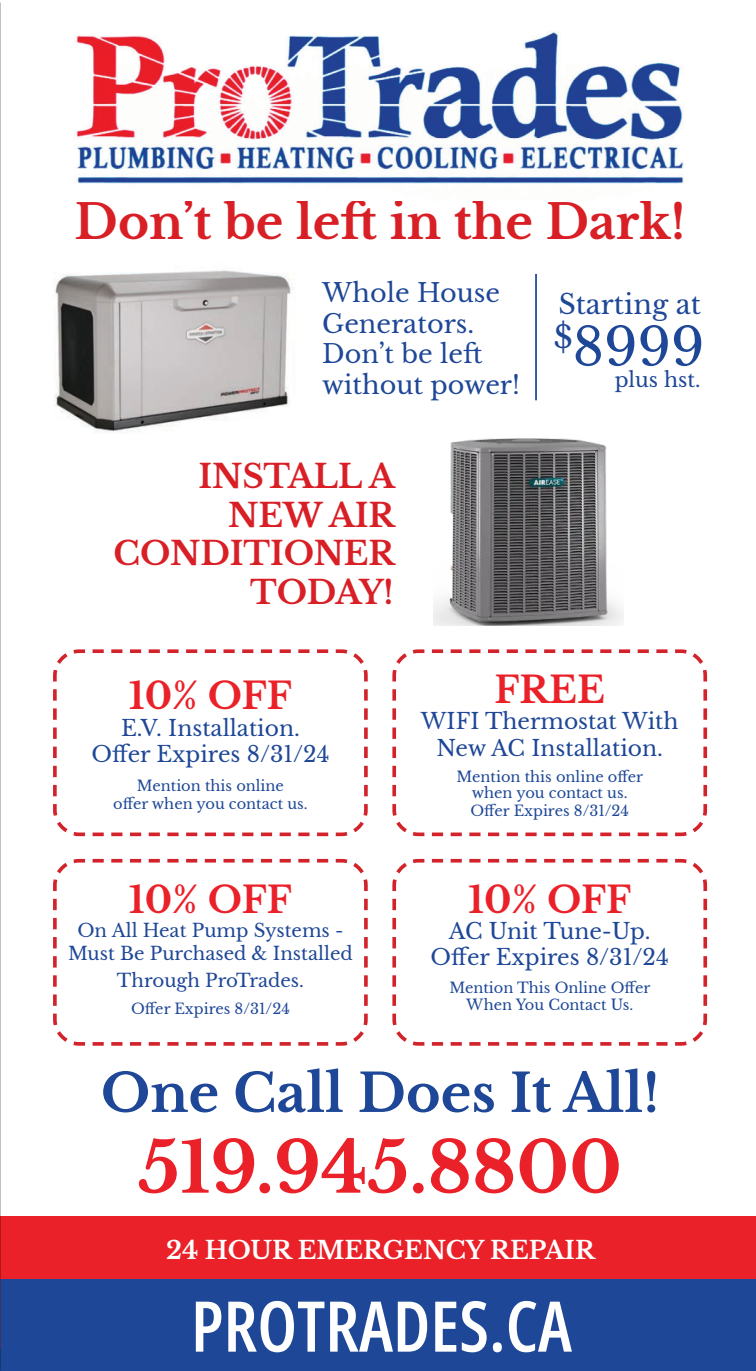
<style>
.page{position:relative;width:756px;height:1371px;background:#fff}
.page>*{position:absolute;margin:0;border:0;box-sizing:border-box;transform-origin:0 0}
.t1{font:700 70px "Libre Baskerville";color:#ea2129}
.t2{font:70px "Open Sans";color:#fff}
.t3{font:700 52.5px "Libre Baskerville";color:#1e4797}
.t4{font:51.98px "Libre Baskerville";color:#1e4797}
.t5{font:700 47.25px "Libre Baskerville";color:#d91f26}
.t6{font:700 36.4px "Libre Baskerville";color:#ea2129}
.t7{font:700 32.2px/38.7px "Libre Baskerville";color:#d91f26;text-align:right}
.t8{font:27.12px "Libre Baskerville";color:#1e4797}
.t9{font:25.55px/30.6px "Libre Baskerville";color:#1e4797}
.t10{font:700 24.5px "Libre Baskerville";color:#fff}
.t11{font:21.88px/26.2px "Libre Baskerville";color:#1e4797;text-align:center}
.t12{font:20.47px "Libre Baskerville";color:#1e4797}
.t13{font:18.2px/23.6px "Libre Baskerville";color:#1e4797;text-align:center}
.t14{font:14.53px/18.2px "Libre Baskerville";color:#1e4797;text-align:center}
</style>
<div class="page">
<img style="left:76px;top:32px;width:608px;height:152px">
<div style="left:0;top:1216px;width:756px;height:64px;background:#ea2129"></div>
<div style="left:0;top:1278px;width:756px;height:92px;background:#1e4797"></div>
<img style="left:54px;top:270px;width:237px;height:164px">
<img style="left:434px;top:438px;width:190px;height:187px">
<svg style="left:392px;top:858px;width:316px;height:188px"></svg>
<svg style="left:53px;top:858px;width:315px;height:188px"></svg>
<svg style="left:392px;top:649px;width:316px;height:188px"></svg>
<svg style="left:53px;top:649px;width:315px;height:188px"></svg>
<hr style="left:535px;top:274px;width:2px;height:126px;background:#1e4797">
<img style="left:0;top:2px;width:1px;height:270px">
<p class="t5" style="left:75px;top:193px;width:612px">Don’t be left in the Dark!</p>
<p class="t9" style="left:322px;top:278px;width:199px">Whole House<br>Generators.<br>Don’t be left without power!</p>
<p class="t7" style="left:114px;top:457px;width:283px">INSTALL A<br>NEW AIR<br>CONDITIONER<br>TODAY!</p>
<p class="t8" style="left:558px;top:287px;width:144px">Starting at</p>
<p class="t4" style="left:554px;top:315px;width:152px"><sup>$</sup>8999</p>
<p class="t12" style="left:615px;top:367px;width:87px">plus hst.</p>
<p class="t6" style="left:129px;top:674px;width:165px">10% OFF</p>
<p class="t11" style="left:91px;top:714px;width:240px">E.V. Installation.<br>Offer Expires 8/31/24</p>
<p class="t14" style="left:113px;top:776px;width:196px">Mention this online<br>offer when you contact us.</p>
<p class="t6" style="left:129px;top:877px;width:165px">10% OFF</p>
<p class="t13" style="left:68px;top:918px;width:286px">On All Heat Pump Systems -<br>Must Be Purchased &amp; Installed</p>
<p class="t13" style="left:117px;top:968px;width:189px">Through ProTrades.</p>
<p class="t14" style="left:131px;top:999px;width:160px">Offer Expires 8/31/24</p>
<p class="t6" style="left:495px;top:667px;width:112px">FREE</p>
<p class="t11" style="left:421px;top:707px;width:259px;line-height:27.3px">WIFI Thermostat With<br>New AC Installation.</p>
<p class="t14" style="left:457px;top:768px;width:188px;line-height:16.4px">Mention this online offer when you contact us.</p>
<p class="t14" style="left:470px;top:802px;width:160px">Offer Expires 8/31/24</p>
<p class="t6" style="left:468px;top:877px;width:165px">10% OFF</p>
<p class="t11" style="left:431px;top:918px;width:240px">AC Unit Tune-Up.<br>Offer Expires 8/31/24</p>
<p class="t14" style="left:450px;top:978px;width:202px;line-height:17.5px">Mention This Online Offer<br>When You Contact Us.</p>
<p class="t3" style="left:101px;top:1060px;width:560px">One Call Does It All!</p>
<p class="t1" style="left:138px;top:1124px;width:485px">519.945.8800</p>
<p class="t10" style="left:166px;top:1235px;width:430px">24 HOUR EMERGENCY REPAIR</p>
<p class="t2" style="left:191px;top:1278px;width:382px">PROTRADES.CA</p>
</div>
